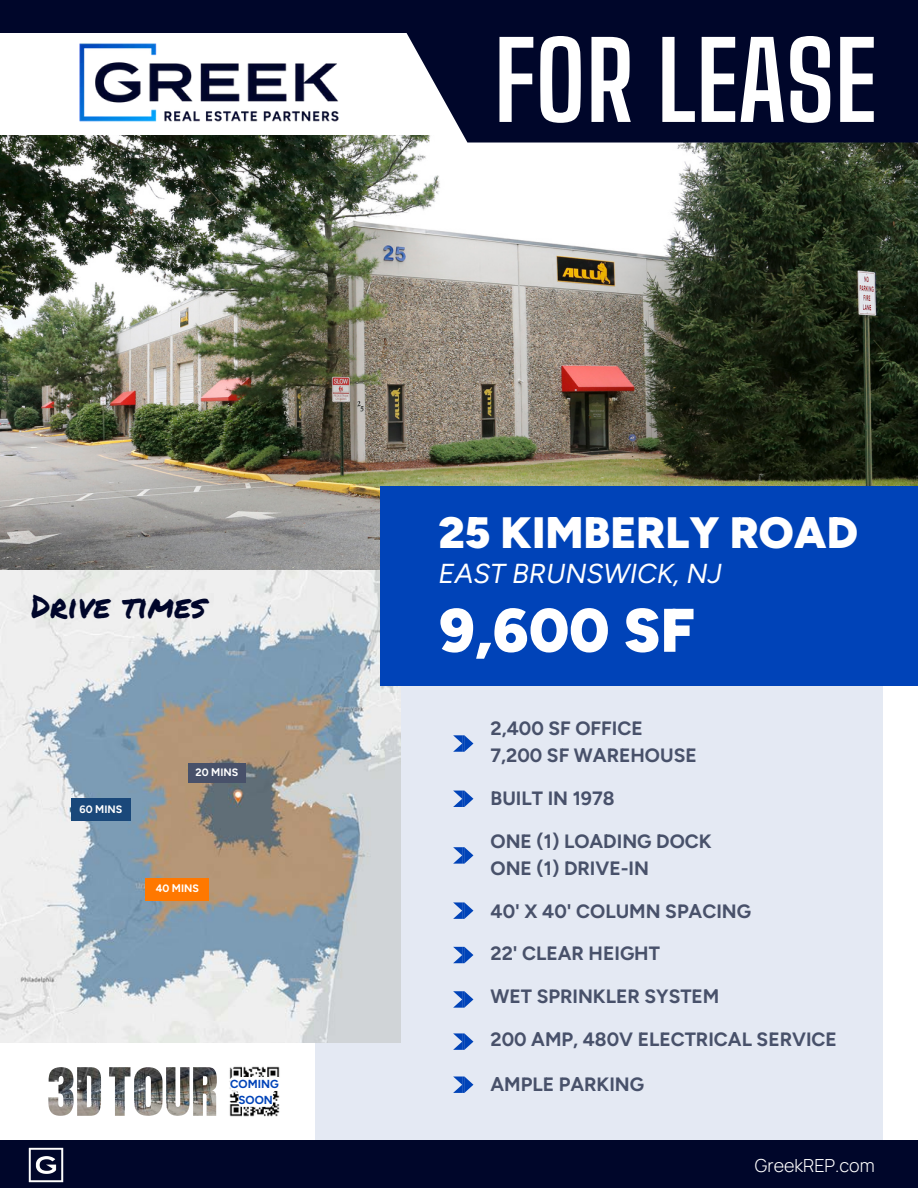
<style>
.page{position:relative;width:918px;height:1188px;background:#fff}
.page>*{position:absolute;margin:0;border:0;box-sizing:border-box;transform-origin:0 0}
.t1{font:700 106.35px "Big Shoulders Text";color:#fff}
.t2{font:900 61.35px "Figtree";color:#fff}
.t3{font:900 43.95px "Figtree";color:#fff}
.t4{font:32.25px "Permanent Marker";color:#00062a}
.t5{font:italic 27.45px "Figtree";color:#fff}
.t6{font:700 19.35px/26.8px "Figtree";color:#48516a}
.t7{font:700 19.2px "Figtree";color:#48516a}
.t8{font:300 18px "Manrope";color:#fff}
.t9{font:700 11.7px "Figtree";color:#0043b8}
.t10{font:700 10.65px "Figtree";color:#fff}
</style>
<div class="page">
<div style="left:315px;top:648px;width:568px;height:493px;background:#e4e9f3"></div>
<div style="left:0;top:0;width:918px;height:33px;background:#00062a"></div>
<img style="left:0;top:136px;width:918px;height:434px">
<img style="left:0;top:570px;width:400px;height:473px">
<svg style="left:453px;top:791px;width:20px;height:16px"></svg>
<img style="left:229px;top:1066px;width:51px;height:51px">
<img style="left:48px;top:1067px;width:26px;height:49px">
<img style="left:77px;top:1067px;width:24px;height:49px">
<img style="left:109px;top:1067px;width:21px;height:49px">
<img style="left:134px;top:1067px;width:29px;height:49px">
<img style="left:166px;top:1067px;width:24px;height:49px">
<img style="left:193px;top:1067px;width:24px;height:49px">
<div style="left:188px;top:763px;width:58px;height:19px;background:#48516a"></div>
<div style="left:146px;top:878px;width:63px;height:22px;background:#ff7800"></div>
<div style="left:71px;top:798px;width:60px;height:23px;background:#1a487a"></div>
<svg style="left:401px;top:33px;width:517px;height:110px;background:#121739"></svg>
<img style="left:79px;top:43px;width:260px;height:79px">
<div style="left:381px;top:486px;width:537px;height:200px;background:#0043b8"></div>
<svg style="left:453px;top:735px;width:20px;height:17px"></svg>
<svg style="left:453px;top:847px;width:20px;height:17px"></svg>
<svg style="left:453px;top:902px;width:20px;height:17px"></svg>
<svg style="left:453px;top:947px;width:20px;height:16px"></svg>
<svg style="left:453px;top:991px;width:20px;height:17px"></svg>
<svg style="left:453px;top:1033px;width:20px;height:17px"></svg>
<svg style="left:453px;top:1077px;width:20px;height:16px"></svg>
<div style="left:0;top:1141px;width:918px;height:47px;background:#00062a"></div>
<img style="left:29px;top:1148px;width:35px;height:34px">
<svg style="left:230px;top:1077px;width:50px;height:30px"></svg>
<p class="t4" style="left:31px;top:582px;width:176px">Drive times</p>
<p class="t10" style="left:80px;top:803px;width:44px">60 MINS</p>
<h3 class="t10" style="left:196px;top:766px;width:44px">20 MINS</h3>
<p class="t10" style="left:156px;top:882px;width:45px">40 MINS</p>
<p class="t9" style="left:230px;top:1077px;width:50px">COMING</p>
<h5 class="t9" style="left:239px;top:1093px;width:36px">SOON</h5>
<p class="t1" style="left:494px;top:17px;width:385px">FOR LEASE</p>
<p class="t3" style="left:439px;top:506px;width:421px">25 KIMBERLY ROAD</p>
<p class="t5" style="left:439px;top:557px;width:285px">EAST BRUNSWICK, NJ</p>
<h5 class="t2" style="left:439px;top:594px;width:258px">9,600 SF</h5>
<p class="t6" style="left:491px;top:715px;width:208px">2,400 SF OFFICE<br>7,200 SF WAREHOUSE</p>
<h5 class="t6" style="left:491px;top:785px;width:126px">BUILT IN 1978</h5>
<h5 class="t6" style="left:491px;top:828px;width:223px">ONE (1) LOADING DOCK<br>ONE (1) DRIVE-IN</h5>
<p class="t6" style="left:491px;top:898px;width:262px">40' X 40' COLUMN SPACING</p>
<h5 class="t7" style="left:491px;top:942px;width:171px">22' CLEAR HEIGHT</h5>
<p class="t7" style="left:491px;top:985px;width:230px">WET SPRINKLER SYSTEM</p>
<h5 class="t7" style="left:491px;top:1028px;width:348px">200 AMP, 480V ELECTRICAL SERVICE</h5>
<p class="t6" style="left:491px;top:1071px;width:155px">AMPLE PARKING</p>
<h5 class="t8" style="left:755px;top:1153px;width:121px">GreekREP.com</h5>
</div>
